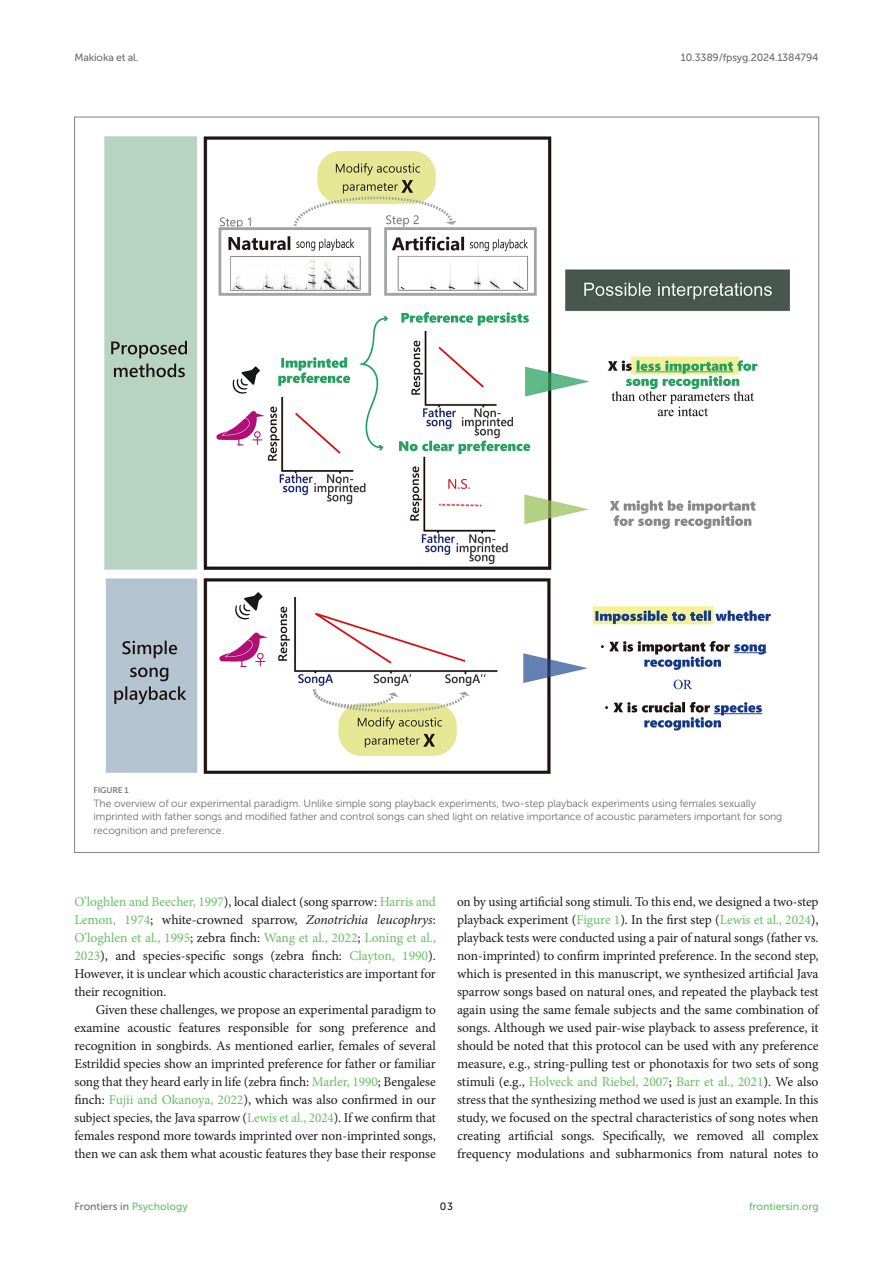
<style>
.page{position:relative;width:893px;height:1263px;background:#fff}
.page>*{position:absolute;margin:0;border:0;box-sizing:border-box;transform-origin:0 0}
.TEXT{font:13.5px/18px "Minion Pro";letter-spacing:-.01em;color:#1b1c1b;text-align:justify}
.FIG_LEG{font:10.5px/13.5px "Museo Sans 300";letter-spacing:-.01em;color:#706f70}
.t1{font:10.5px "Museo Sans 500";letter-spacing:-.015em;color:#706f70}
.t2{font:10.5px "Museo Sans 500";color:#65c161}
.t3{font:10.5px "Museo Sans 500";color:#1b1c1b}
.FIG_HD{font:8.25px "Museo Sans 700";letter-spacing:-.01em;color:#7e7f7f}
.s1{color:#65c161}
.s2{font-style:italic}
</style>
<div class="page">
<img style="left:104px;top:136px;width:686px;height:638px">
<p class="t1" style="left:74px;top:51px;width:66px">Makioka et al.</p>
<p class="t1" style="left:681px;top:51px;width:139px">10.3389/fpsyg.2024.1384794</p>
<p class="FIG_HD" style="left:94px;top:786px;width:37px">FIGURE 1</p>
<p class="FIG_LEG" style="left:94px;top:796px;width:690px">The overview of our experimental paradigm. Unlike simple song playback experiments, two-step playback experiments using females sexually imprinted with father songs and modified father and control songs can shed light on relative importance of acoustic parameters important for song recognition and preference.</p>
<p class="TEXT" style="left:74px;top:893px;width:363px"><span class="s1">O’loghlen and Beecher, 1997</span>), local dialect (song sparrow: <span class="s1">Harris and Lemon, 1974</span>; white-crowned sparrow, <span class="s2">Zonotrichia leucophrys</span>:<br><span class="s1">O’loghlen et al., 1995</span>; zebra finch: <span class="s1">Wang et al., 2022</span>; <span class="s1">Loning et al., 2023</span>), and species-specific songs (zebra finch: <span class="s1">Clayton, 1990</span>).<br>However, it is unclear which acoustic characteristics are important for their recognition.</p>
<p class="TEXT" style="left:74px;top:1001px;width:363px;text-indent:21px">Given these challenges, we propose an experimental paradigm to examine acoustic features responsible for song preference and recognition in songbirds. As mentioned earlier, females of several Estrildid species show an imprinted preference for father or familiar song that they heard early in life (zebra finch: <span class="s1">Marler, 1990</span>; Bengalese finch: <span class="s1">Fujii and Okanoya, 2022</span>), which was also confirmed in our subject species, the Java sparrow (<span class="s1">Lewis et al., 2024</span>). If we confirm that females respond more towards imprinted over non-imprinted songs, then we can ask them what acoustic features they base their response</p>
<p class="TEXT" style="left:457px;top:893px;width:363px">on by using artificial song stimuli. To this end, we designed a two-step playback experiment (<span class="s1">Figure 1</span>). In the first step (<span class="s1">Lewis et al., 2024</span>), playback tests were conducted using a pair of natural songs (father vs. non-imprinted) to confirm imprinted preference. In the second step, which is presented in this manuscript, we synthesized artificial Java sparrow songs based on natural ones, and repeated the playback test again using the same female subjects and the same combination of songs. Although we used pair-wise playback to assess preference, it should be noted that this protocol can be used with any preference measure, e.g., string-pulling test or phonotaxis for two sets of song stimuli (e.g., <span class="s1">Holveck and Riebel, 2007</span>; <span class="s1">Barr et al., 2021</span>). We also stress that the synthesizing method we used is just an example. In this study, we focused on the spectral characteristics of song notes when creating artificial songs. Specifically, we removed all complex frequency modulations and subharmonics from natural notes to</p>
<p class="t1" style="left:74px;top:1200px;width:115px">Frontiers in <span class="s1">Psychology</span></p>
<p class="t3" style="left:440px;top:1200px;width:15px">03</p>
<p class="t2" style="left:749px;top:1200px;width:71px">frontiersin.org</p>
</div>
